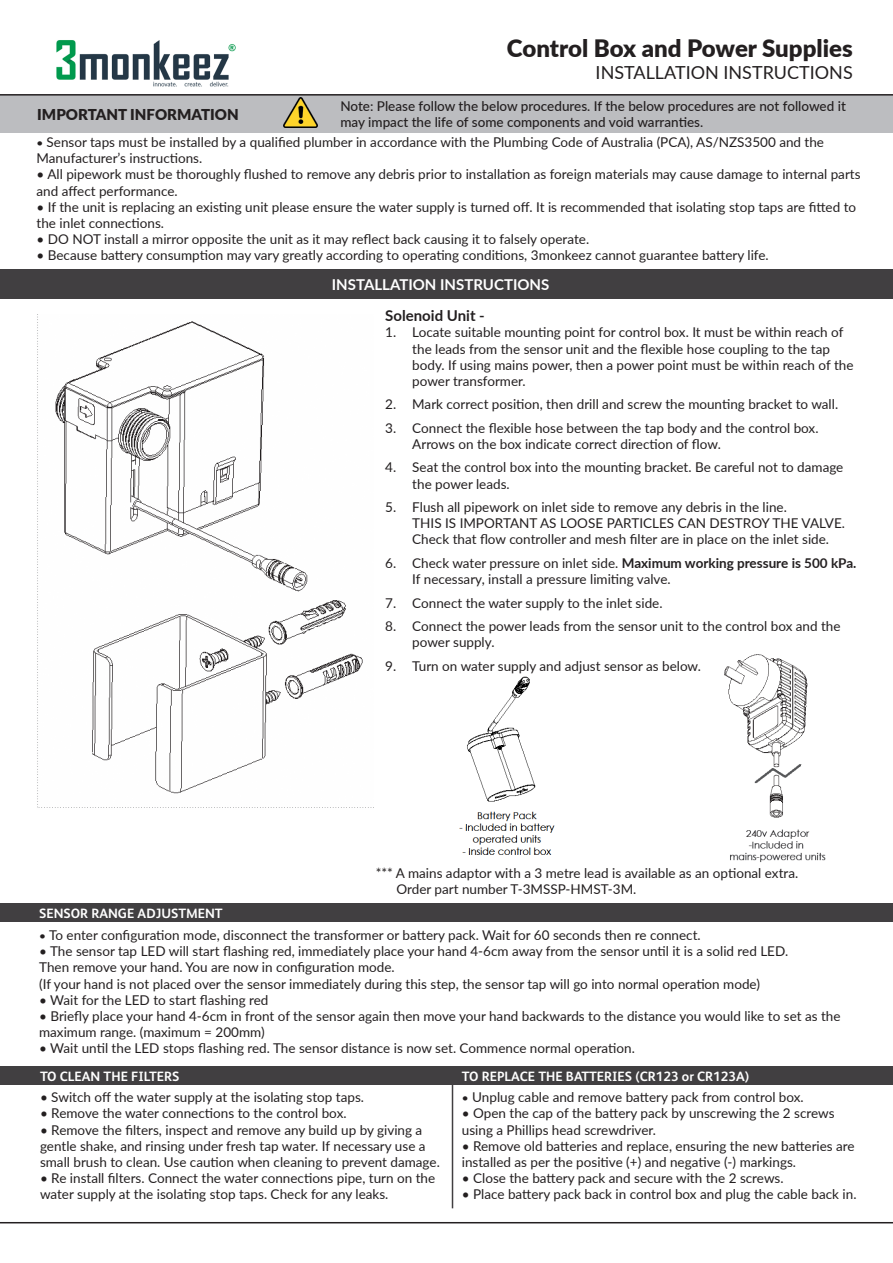
<style>
.page{position:relative;width:893px;height:1263px;background:#fff}
.page>*{position:absolute;margin:0;border:0;box-sizing:border-box;transform-origin:0 0}
.t1{font:900 24px "Lato";color:#231f20}
.t2{font:18px "Lato";color:#231f20}
.t3{font:700 15px "Lato";color:#fff}
.t4{font:900 15px "Lato";color:#231f20}
.t5{font:700 15px "Lato";color:#231f20}
.t6{font:13.5px/16.2px "Lato";color:#231f20}
.t7{font:500 13.5px/16.2px "Lato";color:#231f20}
.t8{font:700 13.5px "FS Albert";color:#fff}
.s1{font-family:"FS Albert"}
.s2{font-weight:700}
</style>
<div class="page">
<img style="left:459px;top:676px;width:96px;height:179px">
<img style="left:724px;top:654px;width:102px;height:209px">
<div style="left:0;top:269px;width:893px;height:29px;background:#413f41"></div>
<div style="left:0;top:95px;width:893px;height:37px;background:#bcbdc0"></div>
<img style="left:56px;top:40px;width:180px;height:47px">
<hr style="left:0;top:94px;width:893px;height:2px;background:#231f20">
<img style="left:284px;top:97px;width:33px;height:31px">
<div style="left:0;top:1066px;width:893px;height:19px;background:#413f41"></div>
<div style="left:0;top:903px;width:893px;height:19px;background:#413f41"></div>
<hr style="left:452px;top:1076px;width:1px;height:132px;background:#413f41">
<img style="left:37px;top:316px;width:335px;height:492px">
<hr style="left:0;top:1222px;width:893px;height:1px;background:#231f20">
<p class="t4" style="left:37px;top:103px;width:203px">IMPORTANT INFORMATION</p>
<p class="t1" style="left:507px;top:31px;width:347px">Control Box and Power Supplies</p>
<p class="t2" style="left:596px;top:60px;width:259px">INSTALLATION INSTRUCTIONS</p>
<p class="t7" style="left:340px;top:97px;width:507px">Note: Please follow the below procedures. If the below procedures are not followed it may impact the life of some components and void warranties.</p>
<p class="t6" style="left:37px;top:133px;width:789px"><span class="s1">•</span> Sensor taps must be installed by a qualified plumber in accordance with the Plumbing Code of Australia (PCA), AS/NZS3500 and the</p>
<p class="t6" style="left:37px;top:150px;width:167px">Manufacturer’s instructions.</p>
<p class="t6" style="left:37px;top:166px;width:825px">• All pipework must be thoroughly flushed to remove any debris prior to installation as foreign materials may cause damage to internal parts and affect performance.</p>
<p class="t6" style="left:37px;top:198px;width:821px">• If the unit is replacing an existing unit please ensure the water supply is turned off. It is recommended that isolating stop taps are fitted to the inlet connections.</p>
<p class="t6" style="left:37px;top:231px;width:554px">• DO NOT install a mirror opposite the unit as it may reflect back causing it to falsely operate.</p>
<p class="t6" style="left:37px;top:247px;width:734px">• Because battery consumption may vary greatly according to operating conditions, 3monkeez cannot guarantee battery life.</p>
<p class="t3" style="left:332px;top:273px;width:219px">INSTALLATION INSTRUCTIONS</p>
<p class="t5" style="left:385px;top:305px;width:101px">Solenoid Unit -</p>
<p class="t6" style="left:412px;top:324px;width:443px;text-indent:-27px">1. Locate suitable mounting point for control box. It must be within reach of the leads from the sensor unit and the flexible hose coupling to the tap body. If using mains power, then a power point must be within reach of the power transformer.</p>
<p class="t6" style="left:385px;top:396px;width:454px">2. Mark correct position, then drill and screw the mounting bracket to wall.</p>
<p class="t6" style="left:412px;top:419px;width:408px;text-indent:-27px">3. Connect the flexible hose between the tap body and the control box.<br>Arrows on the box indicate correct direction of flow.</p>
<p class="t6" style="left:412px;top:459px;width:433px;text-indent:-27px">4. Seat the control box into the mounting bracket. Be careful not to damage the power leads.</p>
<p class="t6" style="left:412px;top:498px;width:434px;text-indent:-27px">5. Flush all pipework on inlet side to remove any debris in the line.<br>THIS IS IMPORTANT AS LOOSE PARTICLES CAN DESTROY THE VALVE.<br>Check that flow controller and mesh filter are in place on the inlet side.</p>
<p class="t6" style="left:412px;top:554px;width:446px;text-indent:-27px">6. Check water pressure on inlet side. <span class="s2">Maximum working pressure is 500 kPa.<br></span>If necessary, install a pressure limiting valve.</p>
<p class="t6" style="left:385px;top:594px;width:279px">7. Connect the water supply to the inlet side.</p>
<p class="t6" style="left:412px;top:617px;width:430px;text-indent:-27px">8. Connect the power leads from the sensor unit to the control box and the power supply.</p>
<p class="t6" style="left:385px;top:657px;width:317px">9. Turn on water supply and adjust sensor as below.</p>
<p class="t6" style="left:376px;top:864px;width:424px">*** A mains adaptor with a 3 metre lead is available as an optional extra.</p>
<p class="t6" style="left:396px;top:881px;width:241px">Order part number T-3MSSP-HMST-3M.</p>
<p class="t8" style="left:39px;top:906px;width:185px">SENSOR RANGE ADJUSTMENT</p>
<p class="t6" style="left:39px;top:926px;width:663px"><span class="s1">•</span> To enter configuration mode, disconnect the transformer or battery pack. Wait for 60 seconds then re connect.</p>
<p class="t6" style="left:39px;top:942px;width:751px">• The sensor tap LED will start flashing red, immediately place your hand 4-6cm away from the sensor until it is a solid red LED.</p>
<p class="t6" style="left:39px;top:959px;width:357px">Then remove your hand. You are now in configuration mode.</p>
<p class="t6" style="left:39px;top:975px;width:722px">(If your hand is not placed over the sensor immediately during this step, the sensor tap will go into normal operation mode)</p>
<p class="t6" style="left:39px;top:991px;width:231px">• Wait for the LED to start flashing red</p>
<p class="t6" style="left:39px;top:1007px;width:803px">• Briefly place your hand 4-6cm in front of the sensor again then move your hand backwards to the distance you would like to set as the maximum range. (maximum = 200mm)</p>
<p class="t6" style="left:39px;top:1040px;width:597px">• Wait until the LED stops flashing red. The sensor distance is now set. Commence normal operation.</p>
<p class="t8" style="left:462px;top:1068px;width:289px">TO REPLACE THE BATTERIES (CR123 or CR123A)</p>
<p class="t6" style="left:462px;top:1088px;width:343px"><span class="s1">•</span> Unplug cable and remove battery pack from control box.</p>
<p class="t6" style="left:462px;top:1105px;width:374px">• Open the cap of the battery pack by unscrewing the 2 screws using a Phillips head screwdriver.</p>
<p class="t6" style="left:462px;top:1137px;width:394px">• Remove old batteries and replace, ensuring the new batteries are installed as per the positive (+) and negative (-) markings.</p>
<p class="t6" style="left:462px;top:1169px;width:323px">• Close the battery pack and secure with the 2 screws.</p>
<p class="t6" style="left:462px;top:1186px;width:396px">• Place battery pack back in control box and plug the cable back in.</p>
<p class="t8" style="left:40px;top:1068px;width:141px">TO CLEAN THE FILTERS</p>
<p class="t6" style="left:40px;top:1088px;width:325px">• Switch off the water supply at the isolating stop taps.</p>
<p class="t6" style="left:40px;top:1105px;width:308px">• Remove the water connections to the control box.</p>
<p class="t6" style="left:40px;top:1121px;width:401px">• Remove the filters, inspect and remove any build up by giving a gentle shake, and rinsing under fresh tap water. If necessary use a small brush to clean. Use caution when cleaning to prevent damage.</p>
<p class="t6" style="left:40px;top:1169px;width:397px">• Re install filters. Connect the water connections pipe, turn on the water supply at the isolating stop taps. Check for any leaks.</p>
</div>
